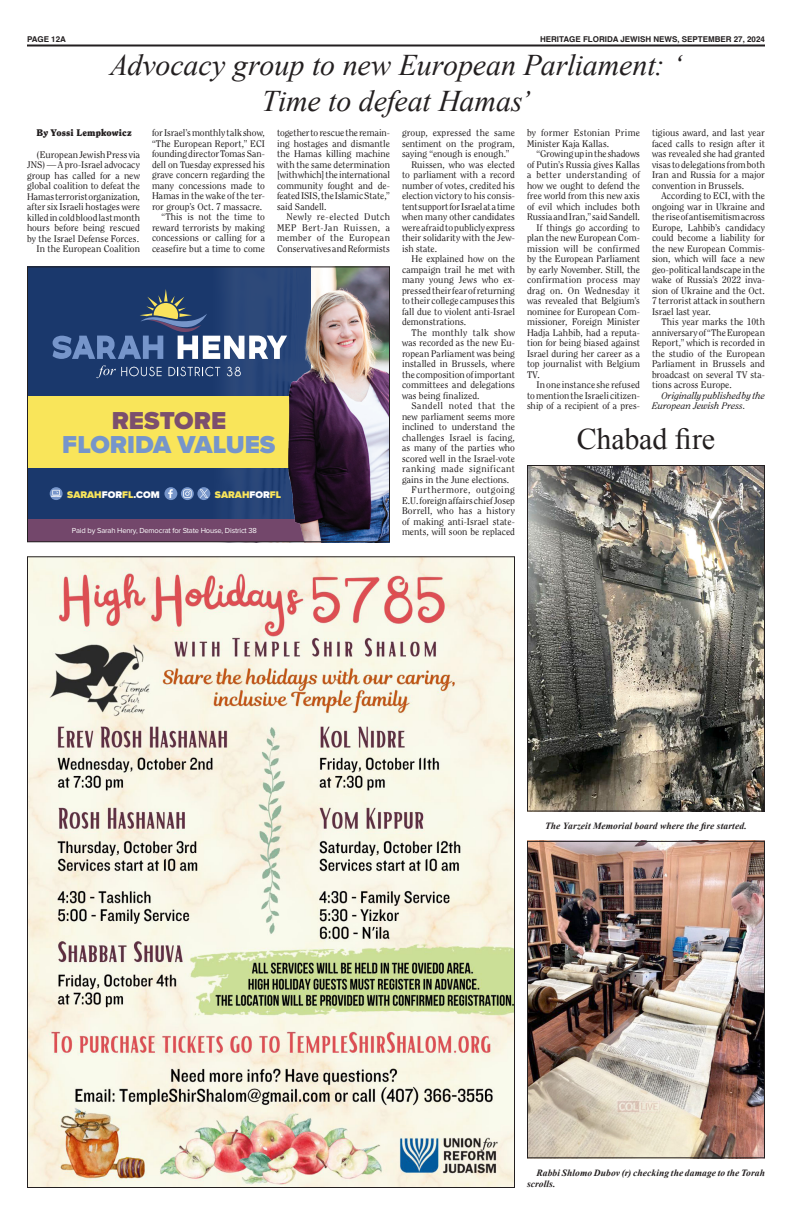
<style>
.page{position:relative;width:792px;height:1224px;background:#fff}
.page>*{position:absolute;margin:0;border:0;box-sizing:border-box;transform-origin:0 0}
.CBI_HED{font:italic 30px "Times New Roman";letter-spacing:-.005em;color:#231f20}
.CB{font:30px "Times New Roman";letter-spacing:-.005em;color:#231f20}
.t1{font:900 25.4px/24.2px "Proxima Nova";color:#7695ca;text-align:center}
.t2{font:900 10px "Proxima Nova";color:#f9e55a}
.BOD{font:9.5px/10.5px "Clearface S Si";letter-spacing:.005em;color:#231f20;text-align:justify}
.CUT{font:italic 700 9.5px/10.5px "Times New Roman";letter-spacing:.01em;color:#231f20}
.BOD-2{font:italic 9.5px/10.5px "Clearface S Si";color:#231f20}
.ID_CUT{font:italic 700 9.5px "Times New Roman";letter-spacing:.01em;color:#231f20}
.BY{font:900 9.5px "Clearface Black S Si";letter-spacing:.01em;color:#231f20}
.t3{font:700 8px "Helvetica";color:#231f20}
.t4{font:7.6px "Proxima Nova";letter-spacing:-.02em;color:#fff}
.s1{color:#7b4f6e}
.s2{color:#fff}
</style>
<div class="page">
<hr style="left:27px;top:44px;width:738px;height:2px;background:#231f20">
<img style="left:29px;top:558px;width:484px;height:628px">
<div style="left:27px;top:266px;width:284px;height:276px;background:linear-gradient(to right,#193768,#2c4877)"></div>
<div style="left:27px;top:397px;width:301px;height:71px;background:#f9e55a"></div>
<svg style="left:169px;top:367px;width:51px;height:9px"></svg>
<svg style="left:227px;top:367px;width:14px;height:9px"></svg>
<svg style="left:96px;top:365px;width:66px;height:13px"></svg>
<svg style="left:53px;top:289px;width:221px;height:70px;background:#435c85"></svg>
<div style="left:27px;top:520px;width:295px;height:22px;background:#73476b"></div>
<svg style="left:50px;top:487px;width:13px;height:13px"></svg>
<svg style="left:51px;top:490px;width:10px;height:7px"></svg>
<div style="left:164px;top:487px;width:13px;height:13px;background:#7695ca;border-radius:50%"></div>
<svg style="left:168px;top:489px;width:5px;height:9px"></svg>
<svg style="left:181px;top:487px;width:13px;height:13px"></svg>
<svg style="left:183px;top:489px;width:9px;height:9px"></svg>
<svg style="left:197px;top:487px;width:13px;height:13px"></svg>
<svg style="left:200px;top:489px;width:8px;height:9px"></svg>
<img style="left:274px;top:271px;width:114px;height:269px">
<div style="left:27px;top:266px;width:363px;height:276px;border:1px solid #231f20"></div>
<img style="left:529px;top:843px;width:234px;height:313px">
<div style="left:527px;top:841px;width:238px;height:317px;border:1px solid #231f20"></div>
<img style="left:529px;top:467px;width:234px;height:343px">
<div style="left:527px;top:465px;width:238px;height:347px;border:1px solid #231f20"></div>
<p class="t3" style="left:27px;top:34px;width:40px">PAGE 12A</p>
<p class="t3" style="left:540px;top:34px;width:226px">HERITAGE FLORIDA JEWISH NEWS, SEPTEMBER 27, 2024</p>
<p class="CBI_HED" style="left:110px;top:44px;width:574px">Advocacy group to new European Parliament: ‘</p>
<p class="CBI_HED" style="left:262px;top:80px;width:270px">Time to defeat Hamas’</p>
<p class="BY" style="left:36px;top:127px;width:97px">By Yossi Lempkowicz</p>
<p class="BOD" style="left:27px;top:149px;width:115px;text-indent:10px">(European Jewish Press via JNS)— A pro-Israel advocacy group has called for a new global coalition to defeat the Hamas terrorist organization, after six Israeli hostages were killed in cold blood last month hours before being rescued by the Israel Defense Forces.</p>
<p class="BOD" style="left:36px;top:243px;width:105px">In the European Coalition</p>
<p class="BOD" style="left:152px;top:127px;width:115px">for Israel’s monthly talk show, “The European Report,” ECI founding director Tomas San&shy;dell on Tuesday expressed his grave concern regarding the many concessions made to Hamas in the wake of the ter&shy;ror group’s Oct. 7 massacre.</p>
<p class="BOD" style="left:152px;top:211px;width:115px;text-indent:10px">“This is not the time to reward terrorists by making concessions or calling for a ceasefire but a time to come</p>
<p class="BOD" style="left:277px;top:127px;width:115px">together to rescue the remain&shy;ing hostages and dismantle the Hamas killing machine with the same determination [with which] the international community fought and de&shy;feated ISIS, the Islamic State,” said Sandell.</p>
<p class="BOD" style="left:277px;top:211px;width:115px;text-indent:10px">Newly re-elected Dutch MEP Bert-Jan Ruissen, a member of the European Conservatives and Reformists</p>
<p class="t1" style="left:62px;top:408px;width:215px"><span class="s1">RESTORE<br></span>FLORIDA VALUES</p>
<p class="t2" style="left:67px;top:487px;width:94px">SARAH<span class="s2">FOR</span>FL<span class="s2">.COM</span></p>
<p class="t2" style="left:215px;top:487px;width:68px">SARAH<span class="s2">FOR</span>FL</p>
<p class="t4" style="left:72px;top:525px;width:186px">Paid by Sarah Henry, Democrat for State House, District 38</p>
<p class="BOD" style="left:402px;top:127px;width:115px">group, expressed the same sentiment on the program, saying “enough is enough.”</p>
<p class="BOD" style="left:402px;top:159px;width:115px;text-indent:10px">Ruissen, who was elected to parliament with a record number of votes, credited his election victory to his consis&shy;tent support for Israel at a time when many other candidates were afraid to publicly express their solidarity with the Jew&shy;ish state.</p>
<p class="BOD" style="left:402px;top:253px;width:115px;text-indent:10px">He explained how on the campaign trail he met with many young Jews who ex&shy;pressed their fear of returning to their college campuses this fall due to violent anti-Israel demonstrations.</p>
<p class="BOD" style="left:402px;top:327px;width:115px;text-indent:10px">The monthly talk show was recorded as the new Eu&shy;ropean Parliament was being installed in Brussels, where the composition of important committees and delegations was being finalized.</p>
<p class="BOD" style="left:402px;top:400px;width:115px;text-indent:10px">Sandell noted that the new parliament seems more inclined to understand the challenges Israel is facing, as many of the parties who scored well in the Israel-vote ranking made significant gains in the June elections.</p>
<p class="BOD" style="left:402px;top:484px;width:115px;text-indent:10px">Furthermore, outgoing E.U. foreign affairs chief Josep Borrell, who has a history of making anti-Israel state&shy;ments, will soon be replaced</p>
<p class="BOD" style="left:527px;top:127px;width:114px">by former Estonian Prime<br>Minister Kaja Kallas.</p>
<p class="BOD" style="left:527px;top:148px;width:115px;text-indent:10px">“Growing up in the shadows of Putin’s Russia gives Kallas a better understanding of how we ought to defend the free world from this new axis of evil which includes both Russia and Iran,” said Sandell.</p>
<p class="BOD" style="left:527px;top:222px;width:115px;text-indent:10px">If things go according to plan the new European Com&shy;mission will be confirmed by the European Parliament by early November. Still, the confirmation process may drag on. On Wednesday it was revealed that Belgium’s nominee for European Com&shy;missioner, Foreign Minister Hadja Lahbib, had a reputa&shy;tion for being biased against Israel during her career as a top journalist with Belgium TV.</p>
<p class="BOD" style="left:527px;top:379px;width:115px;text-indent:10px">In one instance she refused to mention the Israeli citizen&shy;ship of a recipient of a pres-</p>
<p class="BOD" style="left:652px;top:127px;width:115px">tigious award, and last year faced calls to resign after it was revealed she had granted visas to delegations from both Iran and Russia for a major convention in Brussels.</p>
<p class="BOD" style="left:652px;top:190px;width:114px;text-indent:10px">According to ECI, with the ongoing war in Ukraine and the rise of antisemitism across Europe, Lahbib’s candidacy could become a liability for the new European Commis&shy;sion, which will face a new geo-political landscape in the wake of Russia’s 2022 inva&shy;sion of Ukraine and the Oct.<br>7 terrorist attack in southern Israel last year.</p>
<p class="BOD" style="left:652px;top:316px;width:115px;text-indent:10px">This year marks the 10th anniversary of “The European Report,” which is recorded in the studio of the European Parliament in Brussels and broadcast on several TV sta&shy;tions across Europe.</p>
<p class="BOD-2" style="left:652px;top:390px;width:114px;text-indent:10px">Originally published by the<br>European Jewish Press.</p>
<p class="CB" style="left:577px;top:419px;width:140px">Chabad fire</p>
<p class="ID_CUT" style="left:545px;top:820px;width:203px">The Yarzeit Memorial board where the fire started.</p>
<p class="CUT" style="left:527px;top:1167px;width:240px;text-indent:10px">Rabbi Shlomo Dubov (r) checking the damage to the Torah scrolls.</p>
</div>
